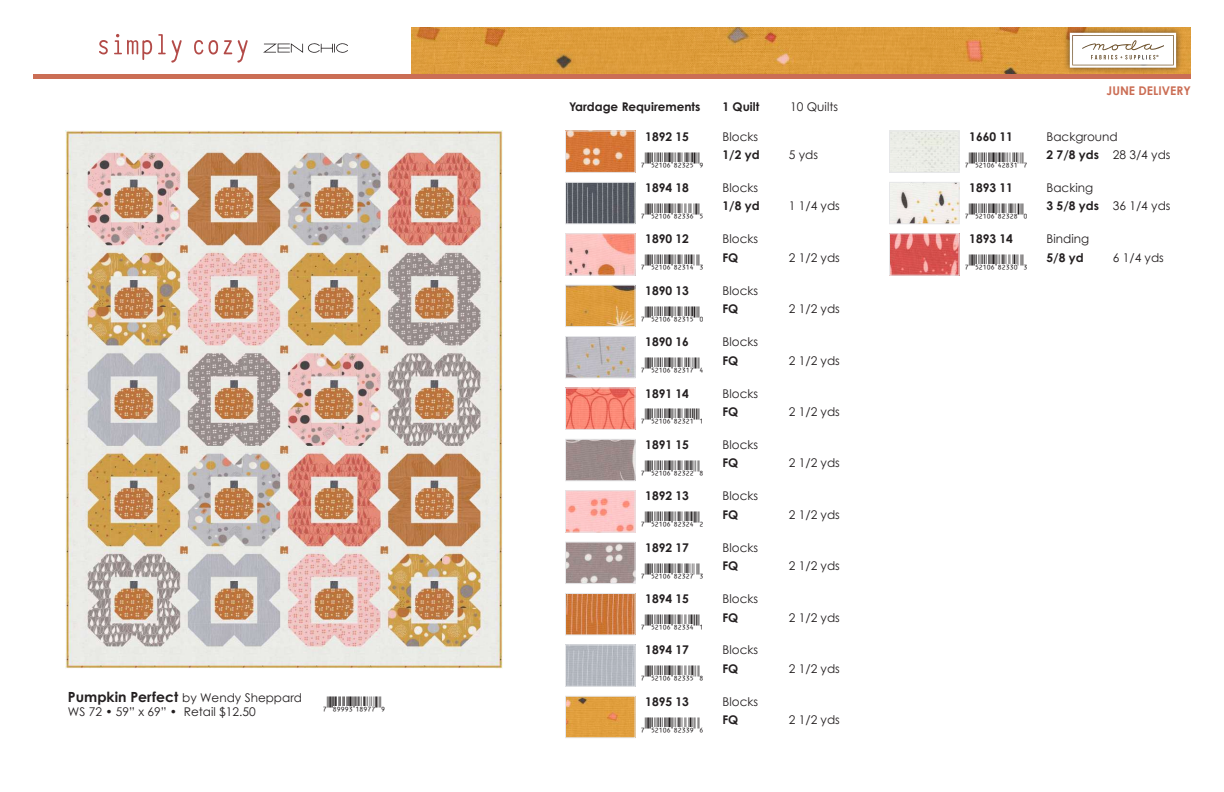
<style>
.page{position:relative;width:1224px;height:792px;background:#fff}
.page>*{position:absolute;margin:0;border:0;box-sizing:border-box;transform-origin:0 0}
.t1{font:16px "UPC Aa";color:#231f20}
.t2{font:12px/14.4px "Century Gothic";color:#231f20}
.t3{font:12px "Century Gothic Pro";color:#231f20}
.t4{font:700 12px "Century Gothic";color:#231f20}
.t5{font:700 12px "Century Gothic Pro";color:#231f20}
.t6{font:700 12px "Century Gothic";color:#cb6e55}
.s1{font-family:"Century Gothic Pro";font-weight:700;font-size:14px}
.s2{font-family:"Century Gothic Pro"}
.s3{font-weight:700}
</style>
<div class="page">
<img style="left:412px;top:27px;width:779px;height:47px">
<div style="left:33px;top:74px;width:1158px;height:5px;background:#cb6e55"></div>
<div style="left:1063px;top:26px;width:119px;height:48px;background:#231f20;opacity:.75"></div>
<svg style="left:1070px;top:33px;width:106px;height:35px"></svg>
<svg style="left:99px;top:40px;width:9px;height:14px"></svg>
<svg style="left:114px;top:34px;width:38px;height:26px"></svg>
<svg style="left:158px;top:34px;width:24px;height:29px"></svg>
<svg style="left:194px;top:40px;width:9px;height:14px"></svg>
<svg style="left:209px;top:40px;width:9px;height:15px"></svg>
<svg style="left:224px;top:40px;width:24px;height:23px"></svg>
<svg style="left:263px;top:43px;width:85px;height:10px"></svg>
<img style="left:891px;top:132px;width:67px;height:39px">
<div style="left:889px;top:130px;width:71px;height:43px;border:1px solid #e6e7e9"></div>
<img style="left:567px;top:132px;width:67px;height:39px">
<div style="left:565px;top:130px;width:71px;height:43px;border:1px solid #e6e7e9"></div>
<img style="left:567px;top:184px;width:67px;height:38px">
<div style="left:565px;top:182px;width:71px;height:42px;border:1px solid #e6e7e9"></div>
<img style="left:567px;top:235px;width:67px;height:39px">
<div style="left:565px;top:233px;width:71px;height:43px;border:1px solid #e6e7e9"></div>
<img style="left:567px;top:287px;width:67px;height:38px">
<div style="left:565px;top:285px;width:71px;height:42px;border:1px solid #e6e7e9"></div>
<img style="left:567px;top:338px;width:67px;height:38px">
<div style="left:565px;top:336px;width:71px;height:42px;border:1px solid #e6e7e9"></div>
<img style="left:567px;top:389px;width:67px;height:39px">
<div style="left:565px;top:387px;width:71px;height:43px;border:1px solid #e6e7e9"></div>
<div style="left:567px;top:441px;width:67px;height:38px;background:#998988"></div>
<div style="left:565px;top:439px;width:71px;height:42px;border:1px solid #e6e7e9"></div>
<img style="left:567px;top:492px;width:67px;height:39px">
<div style="left:565px;top:490px;width:71px;height:43px;border:1px solid #e6e7e9"></div>
<img style="left:567px;top:544px;width:67px;height:38px">
<div style="left:565px;top:542px;width:71px;height:42px;border:1px solid #e6e7e9"></div>
<img style="left:567px;top:595px;width:67px;height:38px">
<div style="left:565px;top:593px;width:71px;height:42px;border:1px solid #e6e7e9"></div>
<img style="left:567px;top:646px;width:67px;height:39px">
<div style="left:565px;top:644px;width:71px;height:43px;border:1px solid #e6e7e9"></div>
<img style="left:567px;top:698px;width:67px;height:38px">
<div style="left:565px;top:696px;width:71px;height:42px;border:1px solid #e6e7e9"></div>
<img style="left:891px;top:184px;width:67px;height:38px">
<div style="left:889px;top:182px;width:71px;height:42px;border:1px solid #e6e7e9"></div>
<img style="left:891px;top:235px;width:67px;height:39px">
<div style="left:889px;top:233px;width:71px;height:43px;border:1px solid #e6e7e9"></div>
<img style="left:65px;top:130px;width:438px;height:538px">
<p class="t2" style="left:68px;top:690px;width:236px"><span class="s1">Pumpkin Perfect</span> by Wendy Sheppard<br>WS 72 • 59” x 69” • <span class="s2">Retail $12.50</span></p>
<p class="t1" style="left:327px;top:692px;width:56px">(IJJJD|18977Z</p>
<p class="t5" style="left:569px;top:100px;width:133px">Yardage Requirements</p>
<p class="t5" style="left:723px;top:100px;width:38px">1 Quilt</p>
<p class="t3" style="left:790px;top:100px;width:49px">10 Quilts</p>
<p class="t4" style="left:645px;top:127px;width:45px">1892 15</p>
<p class="t2" style="left:723px;top:129px;width:37px">Blocks</p>
<p class="t1" style="left:645px;top:148px;width:56px">(FCBAG|82325Z</p>
<p class="t5" style="left:723px;top:147px;width:39px">1/2 yd</p>
<p class="t3" style="left:789px;top:147px;width:31px">5 yds</p>
<p class="t4" style="left:645px;top:179px;width:45px">1894 18</p>
<p class="t2" style="left:723px;top:180px;width:37px">Blocks</p>
<p class="t1" style="left:645px;top:199px;width:56px">(FCBAG|82336V</p>
<p class="t5" style="left:723px;top:199px;width:39px">1/8 yd</p>
<p class="t3" style="left:789px;top:199px;width:53px">1 1/4 yds</p>
<p class="t4" style="left:645px;top:230px;width:45px">1890 12</p>
<p class="t2" style="left:723px;top:232px;width:37px">Blocks</p>
<p class="t1" style="left:645px;top:251px;width:56px">(FCBAG|82314T</p>
<p class="t5" style="left:723px;top:250px;width:17px">FQ</p>
<p class="t3" style="left:789px;top:250px;width:53px">2 1/2 yds</p>
<p class="t4" style="left:645px;top:281px;width:45px">1890 13</p>
<p class="t2" style="left:723px;top:283px;width:37px">Blocks</p>
<p class="t1" style="left:645px;top:302px;width:56px">(FCBAG|82315Q</p>
<p class="t5" style="left:723px;top:301px;width:17px">FQ</p>
<p class="t3" style="left:789px;top:302px;width:53px">2 1/2 yds</p>
<p class="t4" style="left:645px;top:333px;width:45px">1890 16</p>
<p class="t2" style="left:723px;top:334px;width:37px">Blocks</p>
<p class="t1" style="left:645px;top:353px;width:56px">(FCBAG|82317U</p>
<p class="t5" style="left:723px;top:353px;width:17px">FQ</p>
<p class="t3" style="left:789px;top:353px;width:53px">2 1/2 yds</p>
<p class="t4" style="left:645px;top:384px;width:45px">1891 14</p>
<p class="t2" style="left:723px;top:386px;width:37px">Blocks</p>
<p class="t1" style="left:645px;top:405px;width:56px">(FCBAG|82321R</p>
<p class="t5" style="left:723px;top:404px;width:17px">FQ</p>
<p class="t3" style="left:789px;top:404px;width:53px">2 1/2 yds</p>
<p class="t4" style="left:645px;top:435px;width:45px">1891 15</p>
<p class="t2" style="left:723px;top:437px;width:37px">Blocks</p>
<p class="t1" style="left:645px;top:456px;width:56px">(FCBAG|82322Y</p>
<p class="t5" style="left:723px;top:456px;width:17px">FQ</p>
<p class="t3" style="left:789px;top:456px;width:53px">2 1/2 yds</p>
<p class="t4" style="left:645px;top:487px;width:45px">1892 13</p>
<p class="t2" style="left:723px;top:489px;width:37px">Blocks</p>
<p class="t1" style="left:645px;top:507px;width:56px">(FCBAG|82324S</p>
<p class="t5" style="left:723px;top:507px;width:17px">FQ</p>
<p class="t3" style="left:789px;top:507px;width:53px">2 1/2 yds</p>
<p class="t4" style="left:645px;top:538px;width:45px">1892 17</p>
<p class="t2" style="left:723px;top:540px;width:37px">Blocks</p>
<p class="t1" style="left:645px;top:559px;width:56px">(FCBAG|82327T</p>
<p class="t5" style="left:723px;top:558px;width:17px">FQ</p>
<p class="t3" style="left:789px;top:558px;width:53px">2 1/2 yds</p>
<p class="t4" style="left:645px;top:590px;width:45px">1894 15</p>
<p class="t2" style="left:723px;top:591px;width:37px">Blocks</p>
<p class="t1" style="left:645px;top:610px;width:56px">(FCBAG|82334R</p>
<p class="t5" style="left:723px;top:610px;width:17px">FQ</p>
<p class="t3" style="left:789px;top:610px;width:53px">2 1/2 yds</p>
<p class="t4" style="left:645px;top:641px;width:45px">1894 17</p>
<p class="t2" style="left:723px;top:643px;width:37px">Blocks</p>
<p class="t1" style="left:645px;top:662px;width:56px">(FCBAG|82335Y</p>
<p class="t5" style="left:723px;top:661px;width:17px">FQ</p>
<p class="t3" style="left:789px;top:661px;width:53px">2 1/2 yds</p>
<p class="t4" style="left:645px;top:692px;width:45px">1895 13</p>
<p class="t2" style="left:723px;top:694px;width:37px">Blocks</p>
<p class="t1" style="left:645px;top:713px;width:56px">(FCBAG|82339W</p>
<p class="t5" style="left:723px;top:712px;width:17px">FQ</p>
<p class="t3" style="left:789px;top:713px;width:53px">2 1/2 yds</p>
<p class="t6" style="left:1107px;top:81px;width:86px">JUNE DELIVERY</p>
<p class="t4" style="left:969px;top:127px;width:45px">1660 11</p>
<p class="t2" style="left:1047px;top:129px;width:73px">Background</p>
<p class="t1" style="left:969px;top:148px;width:56px">(FCBAG|42831X</p>
<p class="t3" style="left:1047px;top:147px;width:126px"><span class="s3">2 7/8 yds</span> 28 3/4 yds</p>
<p class="t4" style="left:969px;top:179px;width:45px">1893 11</p>
<p class="t2" style="left:1047px;top:180px;width:48px">Backing</p>
<p class="t1" style="left:969px;top:199px;width:56px">(FCBAG|82328Q</p>
<p class="t3" style="left:1047px;top:199px;width:126px"><span class="s3">3 5/8 yds</span> 36 1/4 yds</p>
<p class="t4" style="left:969px;top:230px;width:45px">1893 14</p>
<p class="t2" style="left:1047px;top:232px;width:44px">Binding</p>
<p class="t1" style="left:969px;top:251px;width:56px">(FCBAG|82330T</p>
<p class="t5" style="left:1047px;top:250px;width:39px">5/8 yd</p>
<p class="t3" style="left:1113px;top:250px;width:53px">6 1/4 yds</p>
</div>
